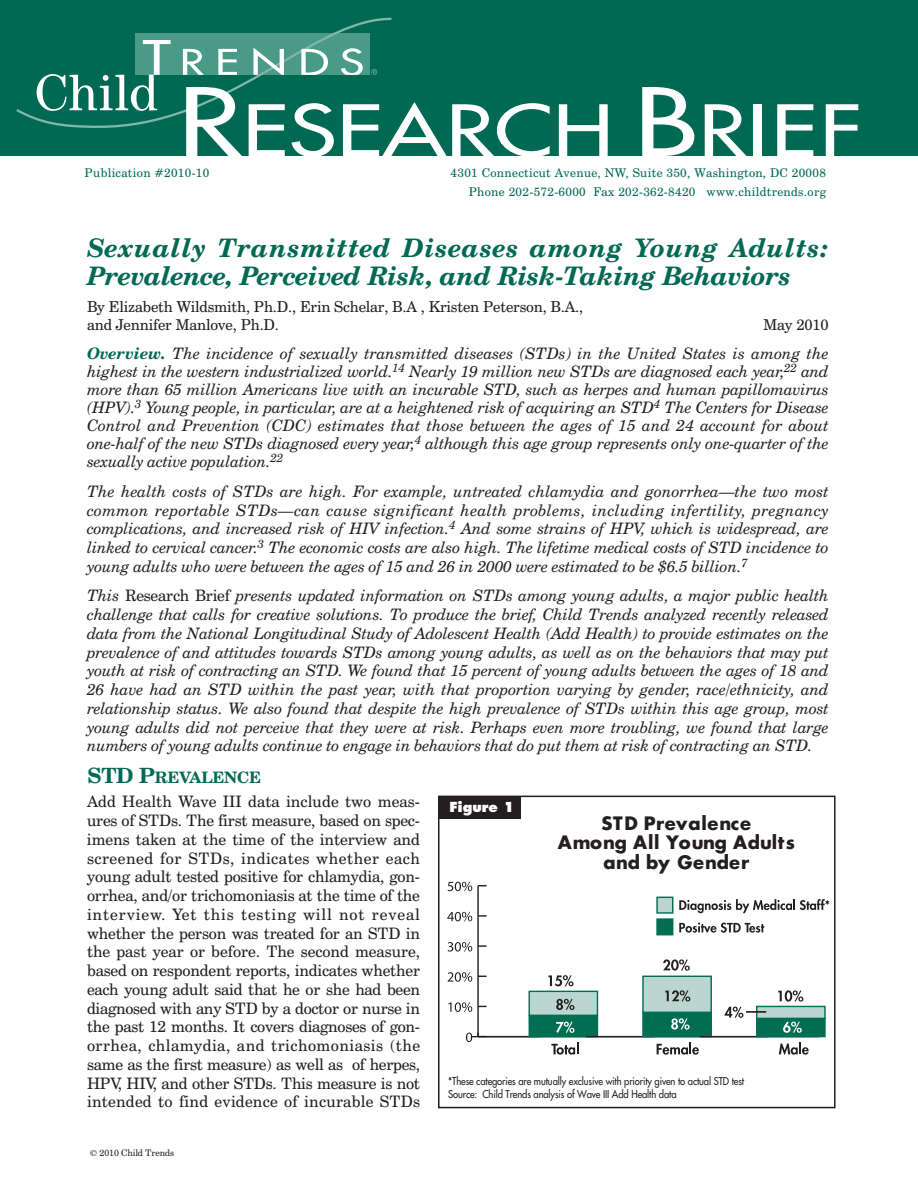
<style>
.page{position:relative;width:918px;height:1188px;background:#fff}
.page>*{position:absolute;margin:0;border:0;box-sizing:border-box;transform-origin:0 0}
.t1{font:68.7px "Futura";color:#fff;scale:1.3 1}
.t2{font:italic 700 25.5px/28.5px "Century Schoolbook BT";letter-spacing:-.01em;color:#006954}
.t3{font:700 18px/19.5px "Futura";letter-spacing:.03em;color:#231f20;text-align:center}
.t4{font:italic 15.75px/18.8px "Century Schoolbook BT";letter-spacing:-.01em;color:#231f20;text-align:justify}
.t5{font:15.75px/18.8px "Century Schoolbook BT";letter-spacing:.005em;color:#231f20}
.t6{font:15px/18px "Century Schoolbook BT";letter-spacing:-.01em;color:#231f20}
.t7{font:800 13.5px "Futura";color:#fff}
.t8{font:12px/18.8px "Century Schoolbook BT";letter-spacing:.025em;color:#006954;text-align:right}
.t9{font:10.5px/13.5px "Futura";letter-spacing:-.01em;color:#231f20;scale:.9 1}
.t10{font:9px "Century Schoolbook BT";letter-spacing:-.01em;color:#231f20}
.s1{font-size:91.5px}
.s2{font-weight:700;color:#006954}
.s3{font-style:normal}
.s4{font-weight:700;font-size:21px;color:#006954}
</style>
<div class="page">
<div style="left:0;top:0;width:918px;height:156px;background:#006954"></div>
<svg style="left:16px;top:18px;width:375px;height:110px"></svg>
<svg style="left:551px;top:1042px;width:28px;height:13px"></svg>
<svg style="left:448px;top:1002px;width:24px;height:10px"></svg>
<svg style="left:448px;top:972px;width:24px;height:10px"></svg>
<svg style="left:448px;top:942px;width:24px;height:10px"></svg>
<svg style="left:447px;top:912px;width:25px;height:9px"></svg>
<svg style="left:448px;top:882px;width:24px;height:9px"></svg>
<hr style="left:477px;top:886px;width:2px;height:151px;background:#231f20">
<svg style="left:466px;top:1033px;width:21px;height:9px"></svg>
<svg style="left:478px;top:945px;width:9px;height:2px"></svg>
<svg style="left:478px;top:915px;width:9px;height:2px"></svg>
<div style="left:529px;top:991px;width:68px;height:25px;background:#bad6ce"></div>
<div style="left:529px;top:991px;width:69px;height:25px;border:1px solid #006e51"></div>
<div style="left:643px;top:976px;width:68px;height:36px;background:#bad6ce"></div>
<div style="left:642px;top:976px;width:70px;height:37px;border:1px solid #006e51"></div>
<div style="left:757px;top:1006px;width:68px;height:13px;background:#bad6ce"></div>
<div style="left:756px;top:1006px;width:70px;height:13px;border:1px solid #006e51"></div>
<hr style="left:472px;top:1036px;width:69px;height:1px;background:#231f20">
<div style="left:529px;top:1016px;width:68px;height:21px;background:#006e51"></div>
<div style="left:529px;top:1015px;width:69px;height:22px;border:1px solid #006e51"></div>
<hr style="left:586px;top:1036px;width:68px;height:1px;background:#231f20">
<div style="left:643px;top:1012px;width:68px;height:25px;background:#006e51"></div>
<div style="left:642px;top:1012px;width:70px;height:25px;border:1px solid #006e51"></div>
<hr style="left:700px;top:1036px;width:68px;height:1px;background:#231f20">
<div style="left:757px;top:1019px;width:68px;height:18px;background:#006e51"></div>
<div style="left:756px;top:1018px;width:70px;height:19px;border:1px solid #006e51"></div>
<svg style="left:657px;top:1042px;width:42px;height:13px"></svg>
<svg style="left:779px;top:1042px;width:30px;height:13px"></svg>
<svg style="left:556px;top:999px;width:19px;height:11px"></svg>
<svg style="left:556px;top:1022px;width:19px;height:11px"></svg>
<svg style="left:665px;top:990px;width:25px;height:12px"></svg>
<svg style="left:671px;top:1018px;width:19px;height:12px"></svg>
<svg style="left:725px;top:1007px;width:18px;height:11px"></svg>
<svg style="left:783px;top:1021px;width:19px;height:12px"></svg>
<div style="left:657px;top:897px;width:16px;height:16px;background:#bad6ce"></div>
<div style="left:656px;top:897px;width:17px;height:17px;border:1px solid #006e51"></div>
<svg style="left:679px;top:899px;width:150px;height:14px"></svg>
<svg style="left:679px;top:923px;width:85px;height:10px"></svg>
<div style="left:657px;top:919px;width:16px;height:16px;background:#006e51"></div>
<div style="left:656px;top:918px;width:17px;height:17px;border:1px solid #006e51"></div>
<hr style="left:746px;top:1011px;width:20px;height:2px;background:#231f20">
<svg style="left:549px;top:975px;width:25px;height:12px"></svg>
<svg style="left:663px;top:959px;width:27px;height:12px"></svg>
<svg style="left:778px;top:990px;width:25px;height:12px"></svg>
<div style="left:438px;top:796px;width:398px;height:312px;border:2px solid #231f20"></div>
<div style="left:438px;top:797px;width:83px;height:22px;background:#231f20"></div>
<h1 class="t1" style="left:178px;top:96px;width:528px"><span class="s1">R</span>ESEARCH <span class="s1">B</span>RIEF</h1>
<p class="t8" style="left:85px;top:165px;width:126px">Publication #2010-10</p>
<p class="t8" style="left:451px;top:165px;width:377px">4301 Connecticut Avenue, NW, Suite 350, Washington, DC 20008<br>Phone 202-572-6000 Fax 202-362-8420 www.childtrends.org</p>
<h2 class="t2" style="left:87px;top:236px;width:743px">Sexually Transmitted Diseases among Young Adults:<br>Prevalence, Perceived Risk, and Risk-Taking Behaviors</h2>
<p class="t6" style="left:87px;top:300px;width:498px">By Elizabeth Wildsmith, Ph.D., Erin Schelar, B.A , Kristen Peterson, B.A., and Jennifer Manlove, Ph.D.</p>
<p class="t6" style="left:764px;top:318px;width:67px">May 2010</p>
<p class="t4" style="left:87px;top:346px;width:743px;line-height:18px"><span class="s2">Overview.</span> The incidence of sexually transmitted diseases (STDs) in the United States is among the highest in the western industrialized world.<sup>14</sup> Nearly 19 million new STDs are diagnosed each year,<sup>22</sup> and more than 65 million Americans live with an incurable STD, such as herpes and human papillomavirus (HPV).<sup>3</sup> Young people, in particular, are at a heightened risk of acquiring an STD<sup>4</sup> The Centers for Disease Control and Prevention (CDC) estimates that those between the ages of 15 and 24 account for about one-half of the new STDs diagnosed every year,<sup>4</sup> although this age group represents only one-quarter of the sexually active population.<sup>22</sup></p>
<p class="t4" style="left:87px;top:483px;width:743px">The health costs of STDs are high. For example, untreated chlamydia and gonorrhea—the two most common reportable STDs—can cause significant health problems, including infertility, pregnancy complications, and increased risk of HIV infection.<sup>4</sup> And some strains of HPV, which is widespread, are linked to cervical cancer.<sup>3</sup> The economic costs are also high. The lifetime medical costs of STD incidence to young adults who were between the ages of 15 and 26 in 2000 were estimated to be $6.5 billion.<sup>7</sup></p>
<p class="t4" style="left:87px;top:588px;width:743px">This <span class="s3">Research Brief</span> presents updated information on STDs among young adults, a major public health challenge that calls for creative solutions. To produce the brief, Child Trends analyzed recently released data from the National Longitudinal Study of Adolescent Health (Add Health) to provide estimates on the prevalence of and attitudes towards STDs among young adults, as well as on the behaviors that may put youth at risk of contracting an STD. We found that 15 percent of young adults between the ages of 18 and 26 have had an STD within the past year, with that proportion varying by gender, race/ethnicity, and relationship status. We also found that despite the high prevalence of STDs within this age group, most young adults did not perceive that they were at risk. Perhaps even more troubling, we found that large numbers of young adults continue to engage in behaviors that do put them at risk of contracting an STD.</p>
<p class="t5" style="left:87px;top:767px;width:335px;line-height:24.2px"><span class="s4">STD P</span><span class="s2">REVALENCE<br></span>Add Health Wave III data include two meas-</p>
<p class="t5" style="left:87px;top:813px;width:335px;text-align:justify">ures of STDs. The first measure, based on spec&shy;imens taken at the time of the interview and screened for STDs, indicates whether each young adult tested positive for chlamydia, gon&shy;orrhea, and/or trichomoniasis at the time of the interview. Yet this testing will not reveal whether the person was treated for an STD in the past year or before. The second measure, based on respondent reports, indicates whether each young adult said that he or she had been diagnosed with any STD by a doctor or nurse in the past 12 months. It covers diagnoses of gon&shy;orrhea, chlamydia, and trichomoniasis (the same as the first measure) as well as of herpes, HPV, HIV, and other STDs. This measure is not intended to find evidence of incurable STDs</p>
<p class="t7" style="left:449px;top:801px;width:67px">Figure 1</p>
<p class="t3" style="left:558px;top:815px;width:239px">STD Prevalence<br>Among All Young Adults and by Gender</p>
<p class="t9" style="left:448px;top:1075px;width:330px">*These categories are mutually exclusive with priority given to actual STD test<br>Source: Child Trends analysis of Wave III Add Health data</p>
<p class="t10" style="left:90px;top:1149px;width:86px">© 2010 Child Trends</p>
</div>
